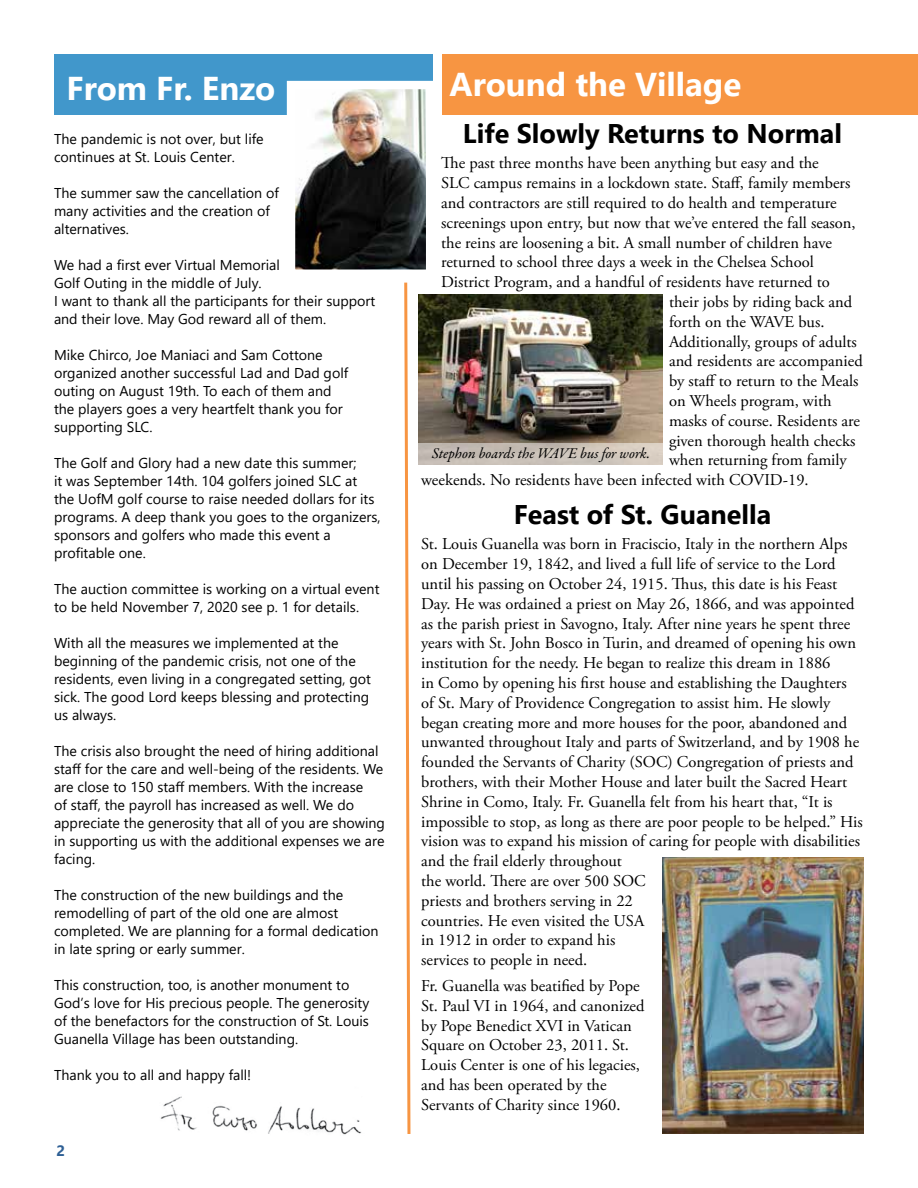
<style>
.page{position:relative;width:918px;height:1188px;background:#fff}
.page>*{position:absolute;margin:0;border:0;box-sizing:border-box;transform-origin:0 0}
.t1{font:700 33px "Segoe UI";color:#fff}
.t2{font:700 27px "Segoe UI";color:#000}
.t3{font:16.5px/19.8px "Adobe Garamond Pro";color:#000}
.t4{font:italic 15px "Garamond Premr Pro";letter-spacing:-.005em;color:#000}
.t5{font:700 15px "Segoe UI";color:#2f6095}
.t6{font:14.25px/18px "Segoe UI";color:#000}
</style>
<div class="page">
<div style="left:54px;top:54px;width:379px;height:60px;background:#4197cb"></div>
<div style="left:443px;top:54px;width:475px;height:60px;background:#f79542"></div>
<img style="left:160px;top:1096px;width:202px;height:39px">
<svg style="left:404px;top:282px;width:7px;height:852px"></svg>
<img style="left:296px;top:90px;width:129px;height:179px">
<div style="left:287px;top:81px;width:147px;height:197px;border:8px solid #fff"></div>
<img style="left:662px;top:858px;width:202px;height:276px">
<img style="left:418px;top:294px;width:244px;height:149px">
<div style="left:418px;top:443px;width:244px;height:22px;background:linear-gradient(to right,#beb6af,#d7cdc1)"></div>
<h1 class="t1" style="left:67px;top:57px;width:210px">From Fr. Enzo</h1>
<h1 class="t1" style="left:450px;top:53px;width:293px">Around the Village</h1>
<h2 class="t2" style="left:463px;top:108px;width:381px">Life Slowly Returns to Normal</h2>
<p class="t3" style="left:441px;top:154px;width:379px">The past three months have been anything but easy and the</p>
<p class="t3" style="left:441px;top:174px;width:411px">SLC campus remains in a lockdown state. Staff, family members</p>
<p class="t3" style="left:441px;top:193px;width:397px">and contractors are still required to do health and temperature</p>
<p class="t3" style="left:441px;top:213px;width:416px">screenings upon entry, but now that we’ve entered the fall season,</p>
<p class="t3" style="left:441px;top:233px;width:392px">the reins are loosening a bit. A small number of children have</p>
<p class="t3" style="left:441px;top:253px;width:374px">returned to school three days a week in the Chelsea School</p>
<p class="t3" style="left:441px;top:273px;width:390px">District Program, and a handful of residents have returned to</p>
<p class="t3" style="left:669px;top:292px;width:185px">their jobs by riding back and</p>
<p class="t3" style="left:669px;top:312px;width:157px">forth on the WAVE bus.</p>
<p class="t3" style="left:669px;top:332px;width:189px">Additionally, groups of adults</p>
<p class="t3" style="left:669px;top:352px;width:195px">and residents are accompanied</p>
<p class="t3" style="left:669px;top:372px;width:191px">by staff to return to the Meals</p>
<p class="t3" style="left:669px;top:391px;width:164px">on Wheels program, with</p>
<p class="t3" style="left:669px;top:411px;width:193px">masks of course. Residents are</p>
<p class="t3" style="left:669px;top:431px;width:188px">given thorough health checks</p>
<p class="t3" style="left:669px;top:451px;width:179px">when returning from family</p>
<p class="t3" style="left:421px;top:471px;width:389px">weekends. No residents have been infected with COVID-19.</p>
<h2 class="t2" style="left:514px;top:489px;width:259px">Feast of St. Guanella</h2>
<p class="t3" style="left:421px;top:535px;width:443px">St. Louis Guanella was born in Fraciscio, Italy in the northern Alps on December 19, 1842, and lived a full life of service to the Lord until his passing on October 24, 1915. Thus, this date is his Feast Day. He was ordained a priest on May 26, 1866, and was appointed as the parish priest in Savogno, Italy. After nine years he spent three years with St. John Bosco in Turin, and dreamed of opening his own institution for the needy. He began to realize this dream in 1886<br>in Como by opening his first house and establishing the Daughters of St. Mary of Providence Congregation to assist him. He slowly began creating more and more houses for the poor, abandoned and unwanted throughout Italy and parts of Switzerland, and by 1908 he founded the Servants of Charity (SOC) Congregation of priests and brothers, with their Mother House and later built the Sacred Heart Shrine in Como, Italy. Fr. Guanella felt from his heart that, “It is impossible to stop, as long as there are poor people to be helped.” His vision was to expand his mission of caring for people with disabilities and the frail elderly throughout<br>the world. There are over 500 SOC<br>priests and brothers serving in 22<br>countries. He even visited the USA<br>in 1912 in order to expand his<br>services to people in need.</p>
<p class="t3" style="left:421px;top:976px;width:225px">Fr. Guanella was beatified by Pope<br>St. Paul VI in 1964, and canonized by Pope Benedict XVI in Vatican<br>Square on October 23, 2011. St.<br>Louis Center is one of his legacies, and has been operated by the<br>Servants of Charity since 1960.</p>
<p class="t6" style="left:54px;top:129px;width:211px">The pandemic is not over, but life continues at St. Louis Center.</p>
<p class="t6" style="left:54px;top:183px;width:227px">The summer saw the cancellation of many activities and the creation of alternatives.</p>
<p class="t6" style="left:54px;top:255px;width:323px">We had a first ever Virtual Memorial<br>Golf Outing in the middle of July.<br>I want to thank all the participants for their support and their love. May God reward all of them.</p>
<p class="t6" style="left:54px;top:345px;width:296px">Mike Chirco, Joe Maniaci and Sam Cottone organized another successful Lad and Dad golf outing on August 19th. To each of them and the players goes a very heartfelt thank you for supporting SLC.</p>
<p class="t6" style="left:54px;top:453px;width:328px">The Golf and Glory had a new date this summer;<br>it was September 14th. 104 golfers joined SLC at the UofM golf course to raise needed dollars for its programs. A deep thank you goes to the organizers, sponsors and golfers who made this event a profitable one.</p>
<p class="t6" style="left:54px;top:579px;width:327px">The auction committee is working on a virtual event to be held November 7, 2020 see p. 1 for details.</p>
<p class="t6" style="left:54px;top:633px;width:319px">With all the measures we implemented at the beginning of the pandemic crisis, not one of the residents, even living in a congregated setting, got sick. The good Lord keeps blessing and protecting us always.</p>
<p class="t6" style="left:54px;top:741px;width:333px">The crisis also brought the need of hiring additional staff for the care and well-being of the residents. We are close to 150 staff members. With the increase<br>of staff, the payroll has increased as well. We do appreciate the generosity that all of you are showing in supporting us with the additional expenses we are facing.</p>
<p class="t6" style="left:54px;top:885px;width:326px">The construction of the new buildings and the remodelling of part of the old one are almost completed. We are planning for a formal dedication in late spring or early summer.</p>
<p class="t6" style="left:54px;top:975px;width:317px">This construction, too, is another monument to God’s love for His precious people. The generosity of the benefactors for the construction of St. Louis Guanella Village has been outstanding.</p>
<p class="t6" style="left:54px;top:1065px;width:199px">Thank you to all and happy fall!</p>
<p class="t4" style="left:432px;top:444px;width:220px">Stephon boards the WAVE bus for work.</p>
<p class="t5" style="left:56px;top:1137px;width:10px">2</p>
</div>
